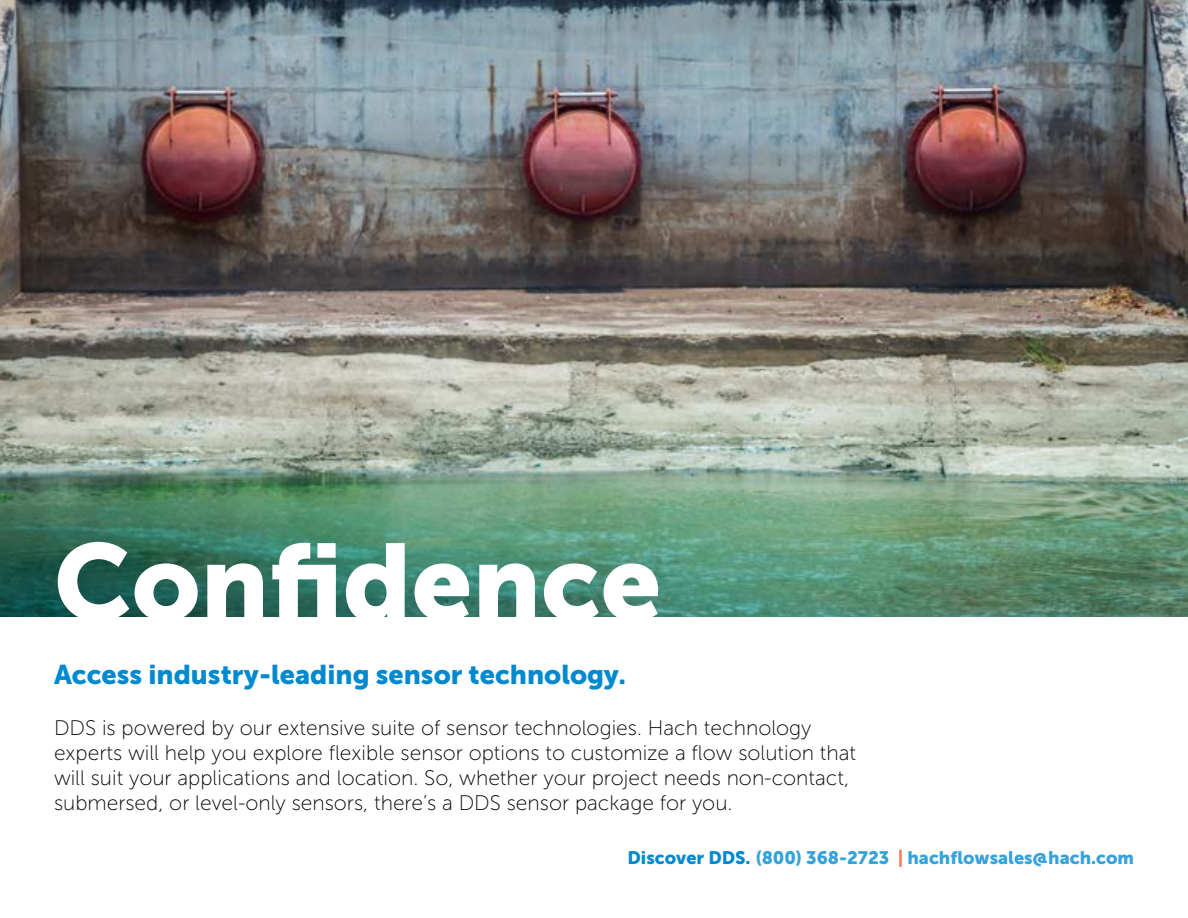
<style>
.page{position:relative;width:1188px;height:918px;background:#fff}
.page>*{position:absolute;margin:0;border:0;box-sizing:border-box;transform-origin:0 0}
.t1{font:108px "Museo Sans 900";color:#fff}
.t2{font:27px "Museo Sans 900";color:#0089cf}
.t3{font:21px/25.2px "Museo Sans 100";color:#000}
.t4{font:18px "Museo Sans 900";color:#35a2db}
.s1{color:#0089cf}
.s2{color:#f47d62}
</style>
<div class="page">
<img style="left:0;top:0;width:1188px;height:616px">
<h1 class="t1" style="left:54px;top:521px;width:609px">Confidence</h1>
<p class="t2" style="left:54px;top:660px;width:574px">Access industry-leading sensor technology.</p>
<p class="t3" style="left:54px;top:715px;width:804px">DDS is powered by our extensive suite of sensor technologies. Hach technology experts will help you explore flexible sensor options to customize a flow solution that will suit your applications and location. So, whether your project needs non-contact, submersed, or level-only sensors, there’s a DDS sensor package for you.</p>
<p class="t4" style="left:628px;top:847px;width:508px"><span class="s1">Discover DDS.</span> (800) 368-2723 <span class="s2">|</span> hachflowsales@hach.com</p>
</div>
